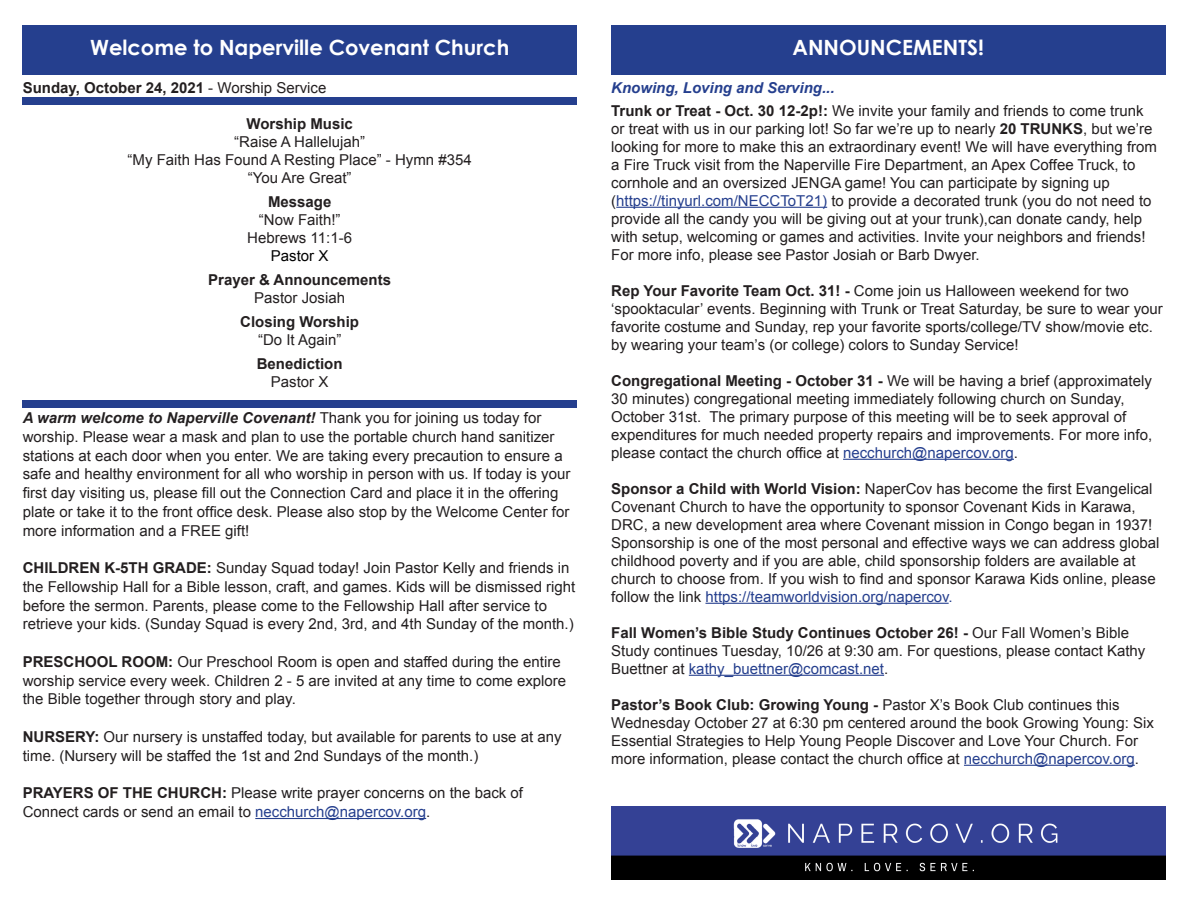
<style>
.page{position:relative;width:1188px;height:918px;background:#fff}
.page>*{position:absolute;margin:0;border:0;box-sizing:border-box;transform-origin:0 0}
.t1{font:700 21px "Century Gothic";color:#fff}
.t2{font:15px/18px "Arial";color:#231f20}
.t3{font:700 15px "Arial";color:#231f20}
.t4{font:italic 700 15px "Arial";color:#253f8e}
.s1{font-weight:400}
.s2{color:#000}
.s3{font-weight:700;font-style:italic}
.s4{font-weight:700}
.s5{color:#253f8e}
</style>
<div class="page">
<div style="left:23px;top:25px;width:554px;height:50px;background:#253f8e"></div>
<hr style="left:255px;top:818px;width:171px;height:1px;background:#253f8e">
<div style="left:611px;top:25px;width:554px;height:50px;background:#253f8e"></div>
<div style="left:23px;top:97px;width:554px;height:8px;background:#253f8e"></div>
<hr style="left:616px;top:207px;width:211px;height:1px;background:#253f8e">
<hr style="left:843px;top:459px;width:171px;height:1px;background:#253f8e">
<hr style="left:705px;top:603px;width:244px;height:1px;background:#253f8e">
<hr style="left:689px;top:675px;width:195px;height:1px;background:#253f8e">
<hr style="left:964px;top:765px;width:171px;height:1px;background:#253f8e">
<div style="left:23px;top:401px;width:554px;height:7px;background:#253f8e"></div>
<img style="left:611px;top:806px;width:554px;height:73px">
<p class="t1" style="left:90px;top:32px;width:421px">Welcome to Naperville Covenant Church</p>
<p class="t3" style="left:23px;top:77px;width:305px">Sunday, October 24, 2021 <span class="s1">- Worship Service</span></p>
<p class="t3" style="left:247px;top:113px;width:108px">Worship Music</p>
<p class="t2" style="left:234px;top:133px;width:132px">“Raise A Hallelujah”</p>
<p class="t2" style="left:128px;top:151px;width:346px">“My Faith Has Found A Resting Place” - Hymn #354</p>
<p class="t2" style="left:248px;top:169px;width:105px">“You Are Great”</p>
<p class="t3" style="left:268px;top:191px;width:65px">Message</p>
<p class="t2" style="left:247px;top:211px;width:106px;text-align:center">“Now Faith!”<br>Hebrews 11:1-6<br><span class="s2">Pastor X</span></p>
<p class="t3" style="left:208px;top:269px;width:184px">Prayer &amp; Announcements</p>
<p class="t2" style="left:254px;top:289px;width:92px">Pastor Josiah</p>
<p class="t3" style="left:240px;top:311px;width:120px">Closing Worship</p>
<p class="t2" style="left:258px;top:331px;width:85px">“Do It Again”</p>
<p class="t3" style="left:257px;top:353px;width:87px">Benediction</p>
<p class="t2" style="left:271px;top:373px;width:59px">Pastor X</p>
<p class="t2" style="left:23px;top:408px;width:549px;line-height:18.8px"><span class="s3">A warm welcome to Naperville Covenant!</span> Thank you for joining us today for worship. Please wear a mask and plan to use the portable church hand sanitizer stations at each door when you enter. We are taking every precaution to ensure a safe and healthy environment for all who worship in person with us. If today is your first day visiting us, please fill out the Connection Card and place it in the offering plate or take it to the front office desk. Please also stop by the Welcome Center for more information and a FREE gift!</p>
<p class="t2" style="left:23px;top:558px;width:554px;line-height:18.8px"><span class="s4">CHILDREN K-5TH GRADE:</span> Sunday Squad today! Join Pastor Kelly and friends in the Fellowship Hall for a Bible lesson, craft, and games. Kids will be dismissed right before the sermon. Parents, please come to the Fellowship Hall after service to retrieve your kids. (Sunday Squad is every 2nd, 3rd, and 4th Sunday of the month.)</p>
<p class="t2" style="left:23px;top:652px;width:545px;line-height:18.8px"><span class="s4">PRESCHOOL ROOM:</span> Our Preschool Room is open and staffed during the entire worship service every week. Children 2 - 5 are invited at any time to come explore the Bible together through story and play.</p>
<p class="t2" style="left:23px;top:727px;width:540px;line-height:18.8px"><span class="s4">NURSERY:</span> Our nursery is unstaffed today, but available for parents to use at any time. (Nursery will be staffed the 1st and 2nd Sundays of the month.)</p>
<p class="t2" style="left:23px;top:784px;width:502px"><span class="s4">PRAYERS OF THE CHURCH:</span> Please write prayer concerns on the back of</p>
<p class="t2" style="left:23px;top:803px;width:409px">Connect cards or send an email to <span class="s5">necchurch@napercov.org</span>.</p>
<p class="t1" style="left:793px;top:32px;width:193px">ANNOUNCEMENTS!</p>
<p class="t4" style="left:611px;top:78px;width:225px">Knowing, Loving and Serving...</p>
<p class="t2" style="left:611px;top:101px;width:547px"><span class="s4">Trunk or Treat - Oct. 30 12-2p!:</span> We invite your family and friends to come trunk or treat with us in our parking lot! So far we’re up to nearly <span class="s4">20 TRUNKS</span>, but we’re looking for more to make this an extraordinary event! We will have everything from a Fire Truck visit from the Naperville Fire Department, an Apex Coffee Truck, to cornhole and an oversized JENGA game! You can participate by signing up</p>
<p class="t2" style="left:611px;top:191px;width:542px">(<span class="s5">https://tinyurl.com/NECCToT21)</span> to provide a decorated trunk (you do not need to provide all the candy you will be giving out at your trunk),can donate candy, help with setup, welcoming or games and activities. Invite your neighbors and friends!</p>
<p class="t2" style="left:611px;top:245px;width:370px">For more info, please see Pastor Josiah or Barb Dwyer.</p>
<p class="t2" style="left:611px;top:281px;width:553px"><span class="s4">Rep Your Favorite Team Oct. 31! -</span> Come join us Halloween weekend for two ‘spooktacular’ events. Beginning with Trunk or Treat Saturday, be sure to wear your favorite costume and Sunday, rep your favorite sports/college/TV show/movie etc. by wearing your team’s (or college) colors to Sunday Service!</p>
<p class="t2" style="left:611px;top:371px;width:542px"><span class="s4">Congregational Meeting - October 31 -</span> We will be having a brief (approximately<br>30 minutes) congregational meeting immediately following church on Sunday,</p>
<p class="t2" style="left:611px;top:407px;width:543px">October 31st. The primary purpose of this meeting will be to seek approval of expenditures for much needed property repairs and improvements. For more info, please contact the church office at <span class="s5">necchurch@napercov.org</span>.</p>
<p class="t2" style="left:611px;top:479px;width:550px"><span class="s4">Sponsor a Child with World Vision:</span> NaperCov has become the first Evangelical Covenant Church to have the opportunity to sponsor Covenant Kids in Karawa, DRC, a new development area where Covenant mission in Congo began in 1937!<br>Sponsorship is one of the most personal and effective ways we can address global childhood poverty and if you are able, child sponsorship folders are available at church to choose from. If you wish to find and sponsor Karawa Kids online, please follow the link <span class="s5">https://teamworldvision.org/napercov.</span></p>
<p class="t2" style="left:611px;top:623px;width:536px"><span class="s4">Fall Women’s Bible Study Continues October 26! -</span> Our Fall Women’s Bible<br>Study continues Tuesday, 10/26 at 9:30 am. For questions, please contact Kathy<br>Buettner at <span class="s5">kathy_buettner@comcast.net</span>.</p>
<p class="t2" style="left:611px;top:695px;width:544px"><span class="s4">Pastor’s Book Club: Growing Young -</span> Pastor X’s Book Club continues this<br>Wednesday October 27 at 6:30 pm centered around the book Growing Young: Six</p>
<p class="t2" style="left:611px;top:731px;width:529px">Essential Strategies to Help Young People Discover and Love Your Church. For more information, please contact the church office at <span class="s5">necchurch@napercov.org</span>.</p>
</div>
